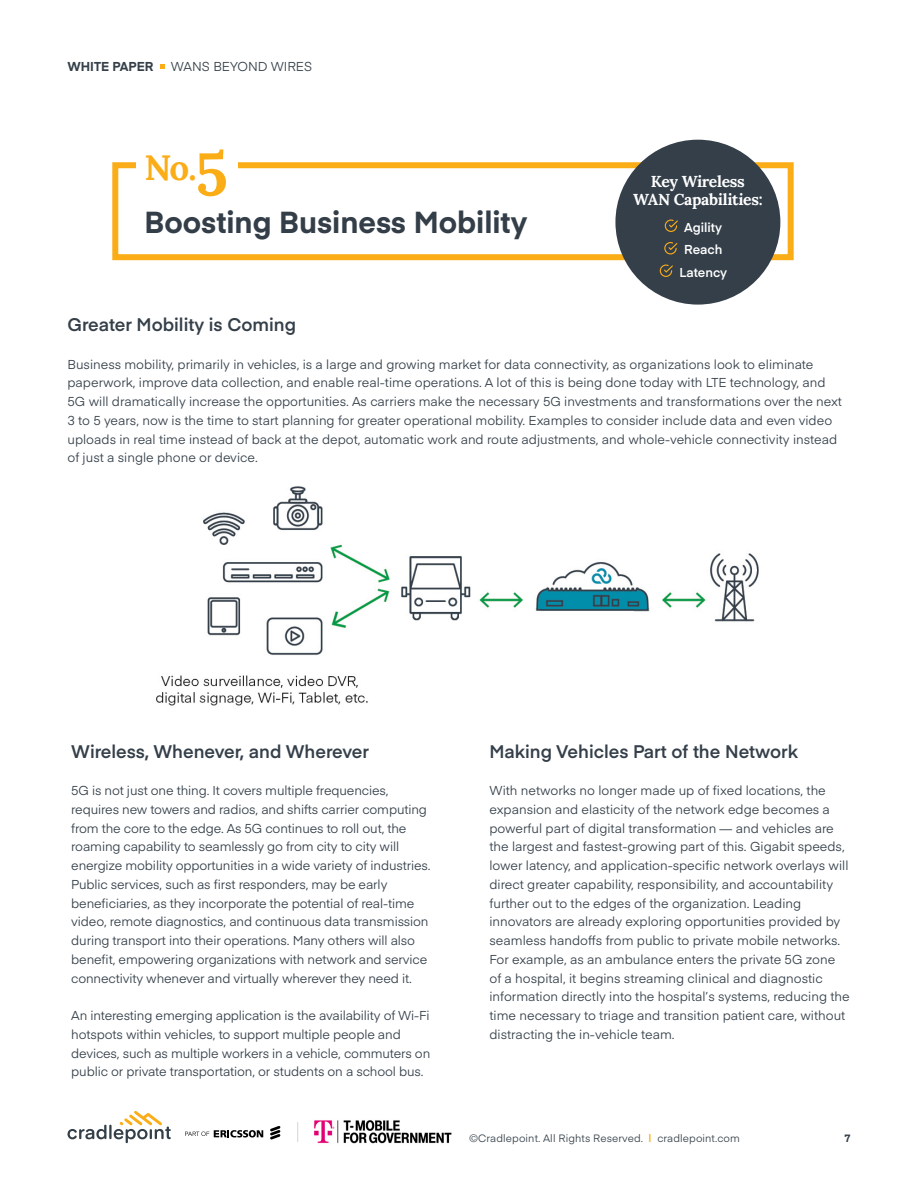
<style>
.page{position:relative;width:918px;height:1188px;background:#fff}
.page>*{position:absolute;margin:0;border:0;box-sizing:border-box;transform-origin:0 0}
.t1{font:700 34.95px "Lora";color:#fbad18}
.t2{font:700 30px "Eina 01";color:#333e48}
.t3{font:600 18px "Eina 01";color:#343f49}
.t4{font:700 15.75px/18px "Lora";letter-spacing:-.02em;color:#fff;text-align:center}
.t5{font:12.75px/18.8px "Eina 01";color:#343f49}
.t6{font:600 12.75px/22.5px "Eina 01";color:#fff;text-align:center}
.t7{font:700 12.75px "Eina 01";color:#343f49}
.t8{font:10.5px "Eina 01";letter-spacing:.01em;color:#343f49}
.t9{font:700 10.5px "Eina 01";color:#343f49}
.s1{font-size:60px}
.s2{font-family:"Helvetica";font-weight:300}
.s3{font-weight:600;color:#fbad18}
</style>
<div class="page">
<svg style="left:160px;top:65px;width:5px;height:4px"></svg>
<img style="left:314px;top:1120px;width:138px;height:24px">
<svg style="left:297px;top:1122px;width:1px;height:20px"></svg>
<svg style="left:270px;top:1126px;width:11px;height:14px"></svg>
<svg style="left:185px;top:1130px;width:78px;height:8px"></svg>
<svg style="left:67px;top:1125px;width:39px;height:14px"></svg>
<hr style="left:109px;top:1125px;width:3px;height:14px;background:#344049">
<svg style="left:114px;top:1111px;width:57px;height:32px"></svg>
<img style="left:156px;top:486px;width:603px;height:220px">
<div style="left:112px;top:162px;width:682px;height:98px;border:6px solid #fbad18"></div>
<div style="left:136px;top:142px;width:102px;height:55px;background:#fff"></div>
<div style="left:615px;top:140px;width:165px;height:165px;background:#343f49;border-radius:50%"></div>
<svg style="left:664px;top:219px;width:14px;height:13px"></svg>
<svg style="left:664px;top:242px;width:14px;height:13px"></svg>
<svg style="left:659px;top:264px;width:14px;height:13px"></svg>
<p class="t7" style="left:68px;top:57px;width:87px">WHITE PAPER</p>
<p class="t5" style="left:171px;top:56px;width:143px">WANS BEYOND WIRES</p>
<h1 class="t1" style="left:145px;top:145px;width:85px">No.<span class="s1">5</span></h1>
<h2 class="t2" style="left:145px;top:200px;width:384px">Boosting Business Mobility</h2>
<p class="t4" style="left:633px;top:173px;width:131px">Key Wireless<br>WAN Capabilities:</p>
<p class="t6" style="left:680px;top:215px;width:49px">Agility<br>Reach<br>Latency</p>
<h3 class="t3" style="left:68px;top:311px;width:230px">Greater Mobility is Coming</h3>
<p class="t5" style="left:68px;top:354px;width:776px">Business mobility, primarily in vehicles, is a large and growing market for data connectivity, as organizations look to eliminate paperwork, improve data collection, and enable real-time operations. A lot of this is being done today with LTE technology, and 5G will dramatically increase the opportunities. As carriers make the necessary 5G investments and transformations over the next 3 to 5 years, now is the time to start planning for greater operational mobility. Examples to consider include data and even video uploads in real time instead of back at the depot, automatic work and route adjustments, and whole-vehicle connectivity instead of just a single phone or device.</p>
<h3 class="t3" style="left:71px;top:738px;width:299px">Wireless, Whenever, and Wherever</h3>
<p class="t5" style="left:71px;top:780px;width:361px">5G is not just one thing. It covers multiple frequencies, requires new towers and radios, and shifts carrier computing from the core to the edge. As 5G continues to roll out, the roaming capability to seamlessly go from city to city will energize mobility opportunities in a wide variety of industries.<br>Public services, such as first responders, may be early beneficiaries, as they incorporate the potential of real-time video, remote diagnostics, and continuous data transmission during transport into their operations. Many others will also benefit, empowering organizations with network and service connectivity whenever and virtually wherever they need it.</p>
<p class="t5" style="left:71px;top:1005px;width:361px">An interesting emerging application is the availability of Wi-Fi hotspots within vehicles, to support multiple people and devices, such as multiple workers in a vehicle, commuters on public or private transportation, or students on a school bus.</p>
<h3 class="t3" style="left:490px;top:738px;width:310px">Making Vehicles Part of the Network</h3>
<p class="t5" style="left:490px;top:780px;width:362px">With networks no longer made up of fixed locations, the expansion and elasticity of the network edge becomes a powerful part of digital transformation — and vehicles are the largest and fastest-growing part of this. Gigabit speeds, lower latency, and application-specific network overlays will direct greater capability, responsibility, and accountability further out to the edges of the organization. Leading innovators are already exploring opportunities provided by seamless handoffs from public to private mobile networks.<br>For example, as an ambulance enters the private 5G zone of a hospital, it begins streaming clinical and diagnostic information directly into the hospital’s systems, reducing the time necessary to triage and transition patient care, without distracting the in-vehicle team.</p>
<p class="t8" style="left:470px;top:1130px;width:272px"><span class="s2">©</span>Cradlepoint. All Rights Reserved. <span class="s3">|</span> cradlepoint.com</p>
<p class="t9" style="left:844px;top:1131px;width:8px">7</p>
</div>
